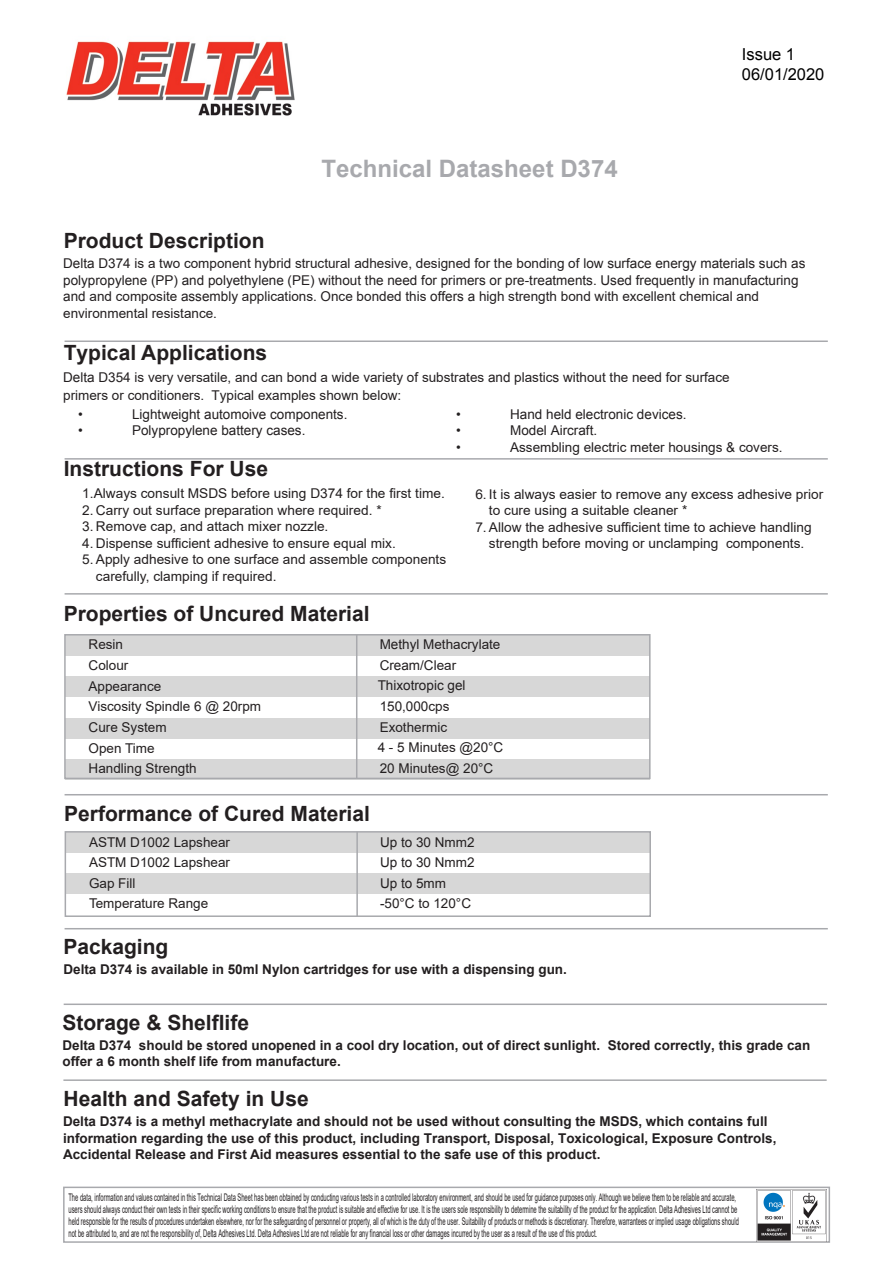
<style>
.page{position:relative;width:893px;height:1263px;background:#fff}
.page>*{position:absolute;margin:0;border:0;box-sizing:border-box;transform-origin:0 0}
.t1{font:700 24px "Arial";color:#a8a9ad}
.t2{font:700 21px "Arial";color:#231f20}
.t3{font:16.5px/19.8px "Arial";color:#000}
.t4{font:13.5px/20.7px "Arial";color:#231f20}
.t5{font:700 13.5px/16.6px "Arial";color:#231f20}
.t6{font:10.5px/12px "Arial";color:#231f20;scale:.55 1}
</style>
<div class="page">
<div style="left:65px;top:759px;width:585px;height:20px;background:#d7d7d7"></div>
<div style="left:65px;top:719px;width:585px;height:20px;background:#d7d7d7"></div>
<div style="left:65px;top:635px;width:585px;height:20px;background:#d7d7d7"></div>
<div style="left:65px;top:676px;width:585px;height:20px;background:#d7d7d7"></div>
<hr style="left:65px;top:340px;width:763px;height:2px;background:#a8a9ad">
<hr style="left:65px;top:458px;width:763px;height:2px;background:#a8a9ad">
<div style="left:64px;top:634px;width:587px;height:145px;border:2px solid #a8a9ad"></div>
<hr style="left:356px;top:635px;width:1px;height:144px;background:#a8a9ad">
<hr style="left:65px;top:593px;width:763px;height:2px;background:#a8a9ad">
<div style="left:63px;top:1186px;width:767px;height:57px;border:2px solid #a8a9ad"></div>
<div style="left:65px;top:831px;width:585px;height:21px;background:#d7d7d7"></div>
<div style="left:65px;top:873px;width:585px;height:20px;background:#d7d7d7"></div>
<div style="left:65px;top:831px;width:586px;height:86px;border:2px solid #a8a9ad"></div>
<hr style="left:63px;top:1079px;width:764px;height:2px;background:#a8a9ad">
<hr style="left:64px;top:1003px;width:763px;height:2px;background:#a8a9ad">
<hr style="left:65px;top:794px;width:763px;height:1px;background:#a8a9ad">
<hr style="left:65px;top:928px;width:763px;height:1px;background:#a8a9ad">
<hr style="left:356px;top:832px;width:2px;height:84px;background:#a8a9ad">
<img style="left:66px;top:41px;width:229px;height:75px">
<img style="left:757px;top:1189px;width:69px;height:52px">
<h1 class="t1" style="left:322px;top:152px;width:298px">Technical Datasheet D374</h1>
<p class="t3" style="left:742px;top:44px;width:84px">Issue 1<br>06/01/2020</p>
<h2 class="t2" style="left:64px;top:226px;width:202px">Product Description</h2>
<p class="t4" style="left:63px;top:255px;width:744px;line-height:16.8px">Delta D374 is a two component hybrid structural adhesive, designed for the bonding of low surface energy materials such as polypropylene (PP) and polyethylene (PE) without the need for primers or pre-treatments. Used frequently in manufacturing and and composite assembly applications. Once bonded this offers a high strength bond with excellent chemical and environmental resistance.</p>
<h2 class="t2" style="left:64px;top:338px;width:205px">Typical Applications</h2>
<p class="t4" style="left:63px;top:368px;width:668px;line-height:18.8px">Delta D354 is very versatile, and can bond a wide variety of substrates and plastics without the need for surface primers or conditioners. Typical examples shown below:</p>
<p class="t4" style="left:78px;top:404px;width:6px">•</p>
<p class="t4" style="left:132px;top:404px;width:217px">Lightweight automoive components.</p>
<p class="t4" style="left:78px;top:420px;width:6px">•</p>
<p class="t4" style="left:132px;top:420px;width:175px">Polypropylene battery cases.</p>
<h2 class="t2" style="left:64px;top:454px;width:206px">Instructions For Use</h2>
<p class="t4" style="left:82px;top:483px;width:364px">1.Always consult MSDS before using D374 for the first time.</p>
<p class="t4" style="left:82px;top:500px;width:301px">2. Carry out surface preparation where required. *</p>
<p class="t4" style="left:82px;top:516px;width:248px">3. Remove cap, and attach mixer nozzle.</p>
<p class="t4" style="left:82px;top:533px;width:315px">4. Dispense sufficient adhesive to ensure equal mix.</p>
<p class="t4" style="left:96px;top:551px;width:352px;line-height:16.5px;text-indent:-14px">5. Apply adhesive to one surface and assemble components carefully, clamping if required.</p>
<h2 class="t2" style="left:64px;top:599px;width:307px">Properties of Uncured Material</h2>
<p class="t4" style="left:456px;top:403px;width:6px">•</p>
<p class="t4" style="left:510px;top:404px;width:178px">Hand held electronic devices.</p>
<p class="t4" style="left:456px;top:420px;width:6px">•</p>
<p class="t4" style="left:510px;top:420px;width:89px">Model Aircraft.</p>
<p class="t4" style="left:456px;top:436px;width:6px">•</p>
<p class="t4" style="left:510px;top:436px;width:274px">Assembling electric meter housings &amp; covers.</p>
<p class="t4" style="left:489px;top:485px;width:336px;line-height:16.5px;text-indent:-14px">6. It is always easier to remove any excess adhesive prior to cure using a suitable cleaner *</p>
<p class="t4" style="left:475px;top:518px;width:338px;line-height:16.5px;text-align:center">7. Allow the adhesive sufficient time to achieve handling strength before moving or unclamping components.</p>
<p class="t4" style="left:89px;top:634px;width:174px">Resin<br>Colour<br>Appearance<br>Viscosity Spindle 6 @ 20rpm<br>Cure System<br>Open Time<br>Handling Strength</p>
<p class="t4" style="left:378px;top:634px;width:127px">Methyl Methacrylate<br>Cream/Clear<br>Thixotropic gel<br>150,000cps<br>Exothermic<br>4 - 5 Minutes @20°C<br>20 Minutes@ 20°C</p>
<h2 class="t2" style="left:64px;top:799px;width:307px">Performance of Cured Material</h2>
<p class="t4" style="left:89px;top:831px;width:143px">ASTM D1002 Lapshear<br>ASTM D1002 Lapshear<br>Gap Fill<br>Temperature Range</p>
<p class="t4" style="left:380px;top:831px;width:96px">Up to 30 Nmm2<br>Up to 30 Nmm2<br>Up to 5mm -50°C to 120°C</p>
<h2 class="t2" style="left:63px;top:932px;width:107px">Packaging</h2>
<p class="t5" style="left:63px;top:962px;width:505px">Delta D374 is available in 50ml Nylon cartridges for use with a dispensing gun.</p>
<h2 class="t2" style="left:62px;top:1008px;width:188px">Storage &amp; Shelflife</h2>
<p class="t5" style="left:62px;top:1037px;width:749px">Delta D374 should be stored unopened in a cool dry location, out of direct sunlight. Stored correctly, this grade can offer a 6 month shelf life from manufacture.</p>
<h2 class="t2" style="left:64px;top:1084px;width:247px">Health and Safety in Use</h2>
<p class="t5" style="left:63px;top:1113px;width:715px">Delta D374 is a methyl methacrylate and should not be used without consulting the MSDS, which contains full information regarding the use of this product, including Transport, Disposal, Toxicological, Exposure Controls,<br>Accidental Release and First Aid measures essential to the safe use of this product.</p>
<p class="t6" style="left:68px;top:1191px;width:1221px">The data, information and values contained in this Technical Data Sheet has been obtained by conducting various tests in a controlled laboratory environment, and should be used for guidance purposes only. Although we believe them to be reliable and accurate, users should always conduct their own tests in their specific working conditions to ensure that the product is suitable and effective for use. It is the users sole responsibility to determine the suitability of the product for the application. Delta Adhesives Ltd cannot be held responsible for the results of procedures undertaken elsewhere, nor for the safeguarding of personnel or property, all of which is the duty of the user. Suitability of products or methods is discretionary. Therefore, warrantees or implied usage obligations should not be attributed to, and are not the responsibility of, Delta Adhesives Ltd. Delta Adhesives Ltd are not reliable for any financial loss or other damages incurred by the user as a result of the use of this product.</p>
</div>
